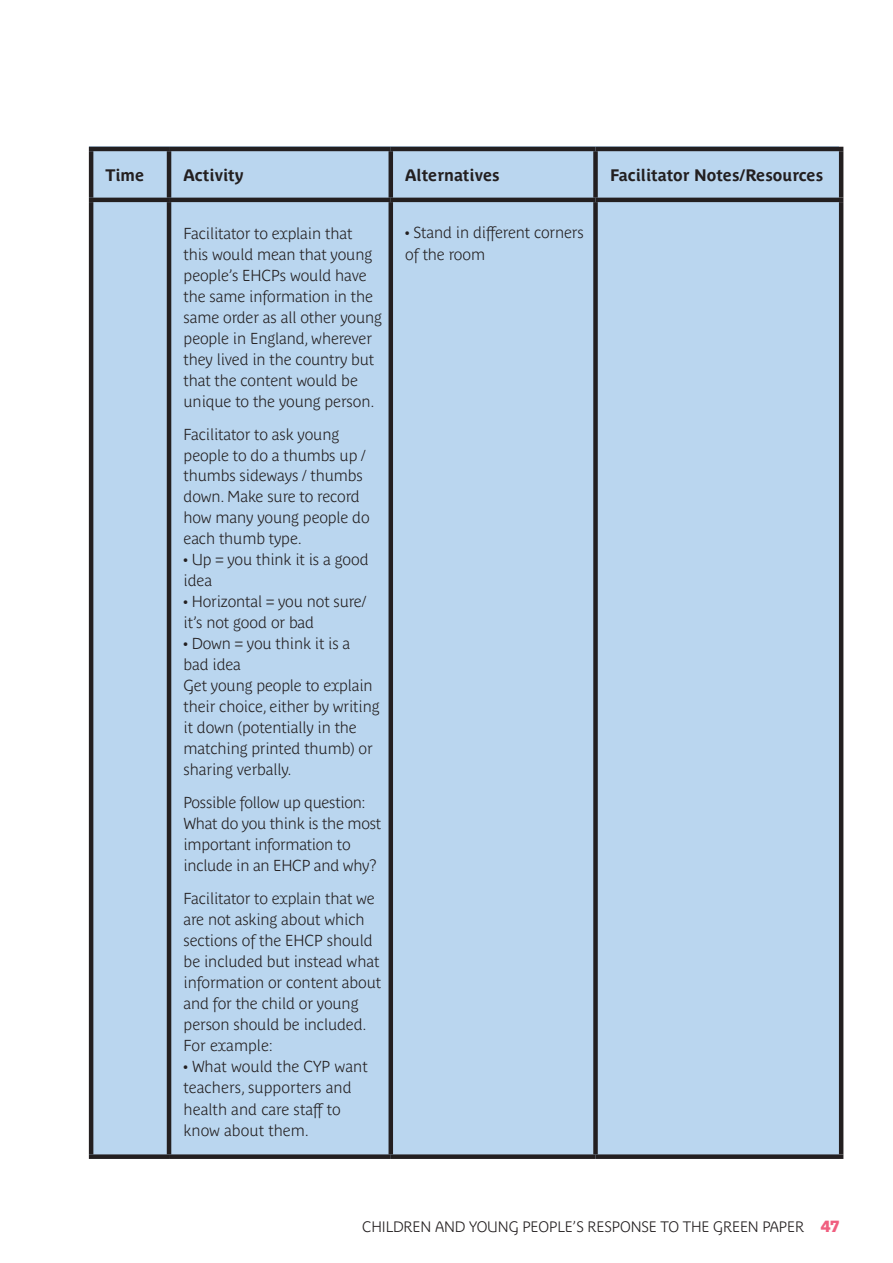
<style>
.page{position:relative;width:893px;height:1263px;background:#fff}
.page>*{position:absolute;margin:0;border:0;box-sizing:border-box;transform-origin:0 0}
.t1{font:700 16.5px "Parisine Plus Std";color:#231f20}
.t2{font:700 15.75px/21px "Parisine Plus Std Clair";letter-spacing:-.01em;color:#231f20}
.t3{font:700 15px "Parisine Plus Std Clair";letter-spacing:-.01em;color:#231f20}
.s1{font-family:"Tabac Slab";font-size:16.5px;color:#f05e7f}
</style>
<div class="page">
<div style="left:89px;top:147px;width:749px;height:1016px;background:#bad6ef"></div>
<hr style="left:89px;top:147px;width:80px;height:4px;background:#231f20">
<hr style="left:89px;top:151px;width:4px;height:47px;background:#231f20">
<hr style="left:169px;top:147px;width:222px;height:4px;background:#231f20">
<hr style="left:167px;top:151px;width:4px;height:47px;background:#231f20">
<hr style="left:391px;top:147px;width:204px;height:4px;background:#231f20">
<hr style="left:389px;top:151px;width:4px;height:47px;background:#231f20">
<hr style="left:595px;top:147px;width:248px;height:4px;background:#231f20">
<div style="left:593px;top:151px;width:5px;height:47px;background:#231f20"></div>
<hr style="left:839px;top:151px;width:4px;height:47px;background:#231f20">
<hr style="left:89px;top:198px;width:80px;height:4px;background:#231f20">
<hr style="left:89px;top:202px;width:4px;height:952px;background:#231f20">
<hr style="left:169px;top:198px;width:222px;height:4px;background:#231f20">
<hr style="left:167px;top:202px;width:4px;height:952px;background:#231f20">
<hr style="left:391px;top:198px;width:204px;height:4px;background:#231f20">
<hr style="left:389px;top:202px;width:4px;height:952px;background:#231f20">
<hr style="left:595px;top:198px;width:248px;height:4px;background:#231f20">
<div style="left:593px;top:202px;width:5px;height:952px;background:#231f20"></div>
<hr style="left:839px;top:202px;width:4px;height:952px;background:#231f20">
<div style="left:89px;top:1154px;width:80px;height:5px;background:#231f20"></div>
<div style="left:169px;top:1154px;width:222px;height:5px;background:#231f20"></div>
<div style="left:391px;top:1154px;width:204px;height:5px;background:#231f20"></div>
<div style="left:595px;top:1154px;width:248px;height:5px;background:#231f20"></div>
<div style="left:0;top:1159px;width:865px;height:20px;background:#fff"></div>
<p class="t1" style="left:106px;top:165px;width:40px">Time</p>
<p class="t1" style="left:184px;top:165px;width:62px">Activity</p>
<p class="t1" style="left:405px;top:165px;width:96px">Alternatives</p>
<p class="t1" style="left:610px;top:165px;width:215px">Facilitator Notes/Resources</p>
<p class="t2" style="left:184px;top:222px;width:200px">Facilitator to explain that<br>this would mean that young people’s EHCPs would have the same information in the same order as all other young people in England, wherever they lived in the country but that the content would be unique to the young person.</p>
<p class="t2" style="left:184px;top:423px;width:188px">Facilitator to ask young people to do a thumbs up / thumbs sideways / thumbs down. Make sure to record how many young people do each thumb type.</p>
<p class="t2" style="left:184px;top:549px;width:187px">• Up = you think it is a good idea</p>
<p class="t2" style="left:184px;top:591px;width:184px">• Horizontal = you not sure/ it’s not good or bad</p>
<p class="t2" style="left:184px;top:633px;width:168px">• Down = you think it is a bad idea</p>
<p class="t2" style="left:184px;top:675px;width:197px">Get young people to explain their choice, either by writing it down (potentially in the matching printed thumb) or sharing verbally.</p>
<p class="t2" style="left:184px;top:792px;width:184px">Possible follow up question:</p>
<p class="t2" style="left:184px;top:813px;width:199px">What do you think is the most important information to include in an EHCP and why?</p>
<p class="t2" style="left:184px;top:888px;width:199px">Facilitator to explain that we are not asking about which sections of the EHCP should be included but instead what information or content about and for the child or young person should be included.</p>
<p class="t2" style="left:184px;top:1035px;width:91px">For example:</p>
<p class="t2" style="left:184px;top:1056px;width:186px">• What would the CYP want teachers, supporters and health and care staff to know about them.</p>
<p class="t2" style="left:405px;top:221px;width:180px;line-height:22.5px">• Stand in different corners of the room</p>
<p class="t3" style="left:362px;top:1218px;width:478px">CHILDREN AND YOUNG PEOPLE’S RESPONSE TO THE GREEN PAPER <span class="s1">47</span></p>
</div>
